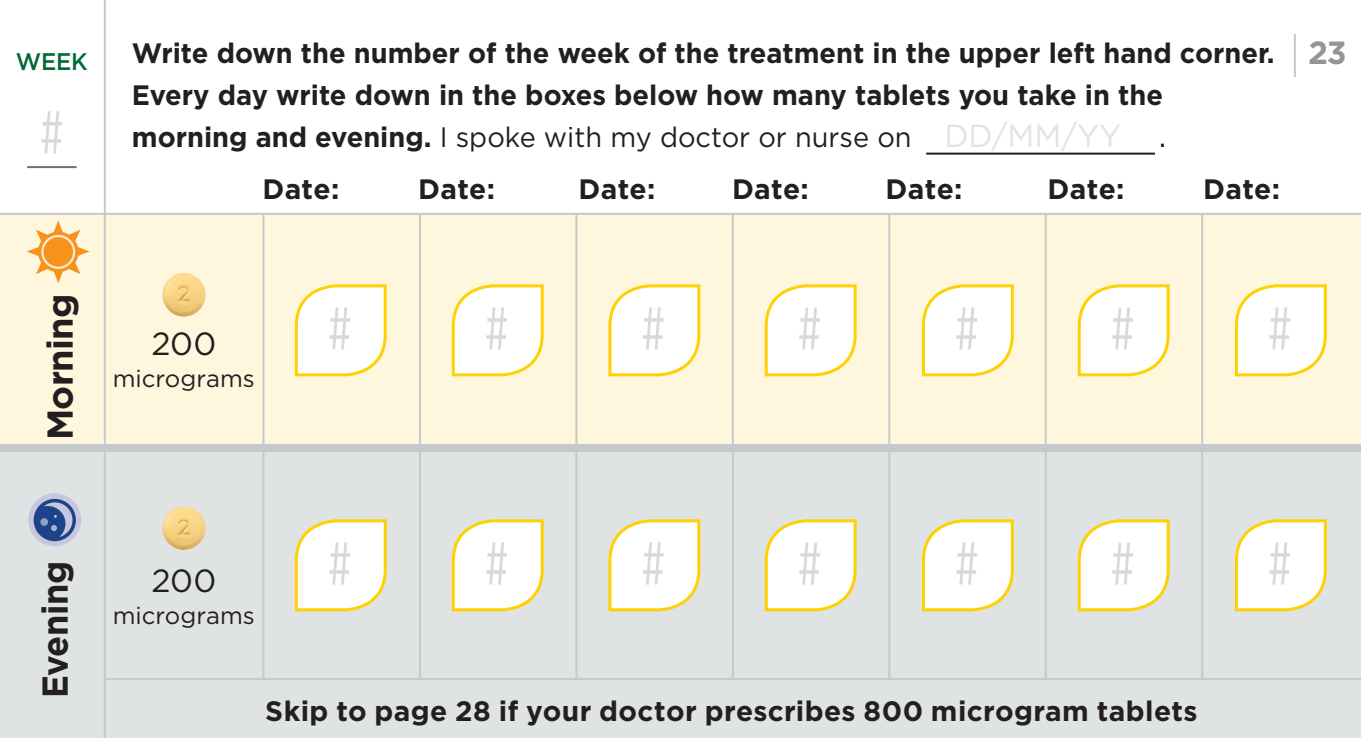
<style>
.page{position:relative;width:1361px;height:738px;background:#fff}
.page>*{position:absolute;margin:0;border:0;box-sizing:border-box;transform-origin:0 0}
.t1{font:60px "Gotham Condensed";color:#d6dada}
.t2{font:700 36px "Gotham";letter-spacing:-.015em;color:#231f20;scale:.95 1}
.t3{font:700 36px "Gotham";letter-spacing:-.015em;color:#231f20}
.t4{font:32px "Gotham";color:#231f20}
.t5{font:700 32px "Gotham";color:#939598}
.t6{font:700 28px/42px "Gotham";color:#231f20}
.t7{font:24px "Gotham";color:#231f20}
.t8{font:500 24px "Gotham";color:#006a36;scale:.95 1}
.s1{font-weight:400}
.s2{font-weight:400;font-size:32px;color:#e2e3e3}
.s3{font-weight:400;font-size:32px}
</style>
<div class="page">
<hr style="left:1294px;top:34px;width:2px;height:43px;background:#c7c8ca">
<div style="left:0;top:213px;width:1361px;height:235px;background:#fef7dd"></div>
<div style="left:0;top:448px;width:1361px;height:289px;background:#e0e3e3"></div>
<hr style="left:104px;top:677px;width:1257px;height:2px;background:#c7c8ca">
<hr style="left:0;top:213px;width:1361px;height:2px;background:#c7c8ca">
<hr style="left:104px;top:0;width:2px;height:737px;background:#c7c8ca">
<hr style="left:262px;top:213px;width:2px;height:465px;background:#c7c8ca">
<hr style="left:419px;top:213px;width:2px;height:465px;background:#c7c8ca">
<hr style="left:575px;top:214px;width:2px;height:464px;background:#c7c8ca">
<hr style="left:732px;top:214px;width:2px;height:464px;background:#c7c8ca">
<hr style="left:888px;top:214px;width:2px;height:464px;background:#c7c8ca">
<hr style="left:1044px;top:214px;width:2px;height:464px;background:#c7c8ca">
<hr style="left:1201px;top:213px;width:2px;height:465px;background:#c7c8ca">
<div style="left:28px;top:493px;width:53px;height:52px;background:#c6c7de;border-radius:50%"></div>
<div style="left:34px;top:498px;width:42px;height:42px;background:#1d4389;border-radius:50%"></div>
<svg style="left:44px;top:502px;width:28px;height:34px"></svg>
<svg style="left:40px;top:517px;width:8px;height:8px"></svg>
<svg style="left:27px;top:220px;width:63px;height:63px"></svg>
<svg style="left:38px;top:231px;width:40px;height:41px"></svg>
<div style="left:41px;top:235px;width:34px;height:34px;border:2px solid #fff;border-radius:50%"></div>
<svg style="left:451px;top:284px;width:93px;height:93px;background:#fef8df"></svg>
<svg style="left:608px;top:284px;width:93px;height:93px;background:#fef8df"></svg>
<svg style="left:764px;top:284px;width:93px;height:93px;background:#fef8df"></svg>
<svg style="left:921px;top:284px;width:93px;height:93px;background:#fef8df"></svg>
<svg style="left:1077px;top:284px;width:93px;height:93px;background:#fef8df"></svg>
<svg style="left:1234px;top:284px;width:93px;height:93px;background:#fef8df"></svg>
<svg style="left:294px;top:284px;width:93px;height:93px;background:#fef8df"></svg>
<svg style="left:294px;top:519px;width:93px;height:93px;background:#fbf6e0"></svg>
<svg style="left:451px;top:519px;width:93px;height:93px;background:#fbf6e0"></svg>
<svg style="left:608px;top:519px;width:93px;height:93px;background:#fbf6e0"></svg>
<svg style="left:764px;top:519px;width:93px;height:93px;background:#fbf6e0"></svg>
<svg style="left:921px;top:519px;width:93px;height:93px;background:#fbf6e0"></svg>
<svg style="left:1077px;top:519px;width:93px;height:93px;background:#fbf6e0"></svg>
<svg style="left:1234px;top:519px;width:93px;height:93px;background:#fbf6e0"></svg>
<hr style="left:27px;top:166px;width:50px;height:2px;background:#687777">
<img style="left:162px;top:273px;width:44px;height:43px;border-radius:22px">
<img style="left:162px;top:506px;width:44px;height:43px;border-radius:22px">
<div style="left:0;top:443px;width:1361px;height:8px;background:#c7c8ca"></div>
<hr style="left:926px;top:152px;width:229px;height:2px;background:#231f20">
<p class="t8" style="left:16px;top:48px;width:77px">WEEK</p>
<p class="t1" style="left:40px;top:98px;width:25px">#</p>
<p class="t6" style="left:132px;top:31px;width:1144px">Write down the number of the week of the treatment in the upper left hand corner.<br>Every day write down in the boxes below how many tablets you take in the morning and evening. <span class="s1">I spoke with my doctor or nurse on</span> <span class="s2">DD/MM/YY</span> <span class="s3">.</span></p>
<p class="t6" style="left:262px;top:167px;width:78px">Date:</p>
<p class="t6" style="left:418px;top:167px;width:78px">Date:</p>
<p class="t6" style="left:578px;top:167px;width:78px">Date:</p>
<p class="t6" style="left:732px;top:167px;width:78px">Date:</p>
<p class="t6" style="left:885px;top:167px;width:78px">Date:</p>
<p class="t6" style="left:1047px;top:167px;width:78px">Date:</p>
<p class="t6" style="left:1203px;top:167px;width:78px">Date:</p>
<p class="t5" style="left:1308px;top:34px;width:40px">23</p>
<p class="t3" style="left:39px;top:440px;width:148px;rotate:-90deg">Morning</p>
<p class="t1" style="left:328px;top:294px;width:25px">#</p>
<p class="t1" style="left:485px;top:294px;width:25px">#</p>
<p class="t1" style="left:642px;top:294px;width:25px">#</p>
<p class="t1" style="left:798px;top:294px;width:25px">#</p>
<p class="t1" style="left:955px;top:294px;width:25px">#</p>
<p class="t1" style="left:1111px;top:294px;width:25px">#</p>
<p class="t1" style="left:1268px;top:294px;width:25px">#</p>
<p class="t4" style="left:151px;top:326px;width:66px">200</p>
<p class="t7" style="left:113px;top:365px;width:144px">micrograms</p>
<p class="t2" style="left:34px;top:697px;width:146px;rotate:-90deg">Evening</p>
<p class="t4" style="left:151px;top:562px;width:66px">200</p>
<p class="t7" style="left:113px;top:601px;width:144px">micrograms</p>
<p class="t1" style="left:328px;top:529px;width:25px">#</p>
<p class="t1" style="left:485px;top:529px;width:25px">#</p>
<p class="t1" style="left:642px;top:529px;width:25px">#</p>
<p class="t1" style="left:798px;top:529px;width:25px">#</p>
<p class="t1" style="left:955px;top:529px;width:25px">#</p>
<p class="t1" style="left:1111px;top:529px;width:25px">#</p>
<p class="t1" style="left:1268px;top:529px;width:25px">#</p>
<p class="t6" style="left:265px;top:688px;width:934px">Skip to page 28 if your doctor prescribes 800 microgram tablets</p>
</div>
